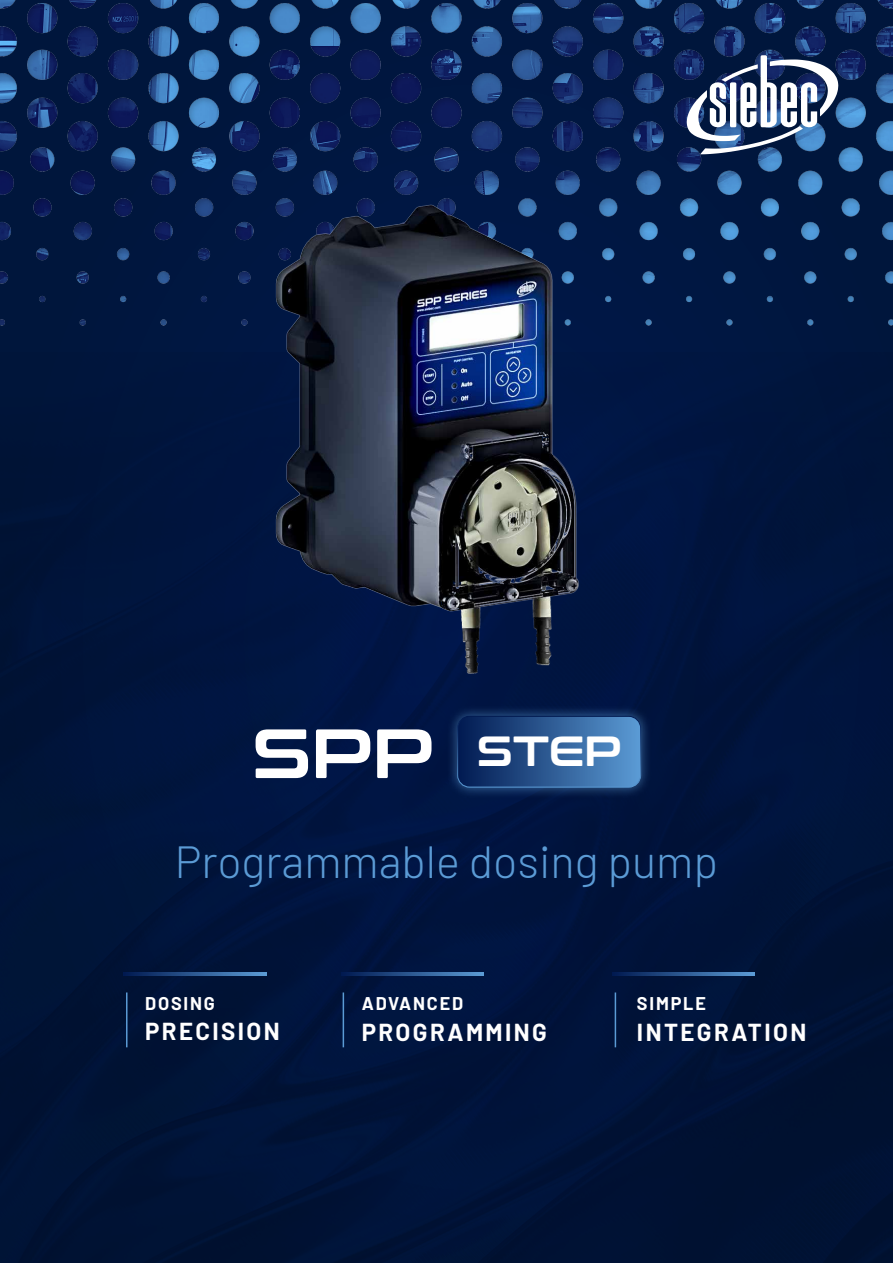
<style>
.page{position:relative;width:893px;height:1263px;background:#fff}
.page>*{position:absolute;margin:0;border:0;box-sizing:border-box;transform-origin:0 0}
.t1{font:300 45px "Barlow";color:#5b9bd5}
.t2{font:42px "Conthrax Sb";color:#fff}
.t3{font:700 24px "Barlow";letter-spacing:.1em;color:#fff}
.t4{font:700 18px "Barlow";letter-spacing:.1em;color:#fff}
.s1{font-size:69.45px}
</style>
<div class="page">
<img style="left:0;top:0;width:893px;height:1263px">
<img style="left:0;top:0;width:1px;height:910px">
<div style="left:446px;top:704px;width:206px;height:95px;background:#5b9bd5;opacity:.65"></div>
<svg style="left:458px;top:716px;width:183px;height:71px;background:#2d5a93"></svg>
<div style="left:457px;top:716px;width:184px;height:72px;border:1px solid #fff;border-radius:12px"></div>
<svg style="left:687px;top:55px;width:151px;height:99px"></svg>
<hr style="left:126px;top:992px;width:2px;height:55px;background:#5b9bd5">
<svg style="left:124px;top:973px;width:142px;height:2px"></svg>
<hr style="left:343px;top:992px;width:1px;height:55px;background:#5b9bd5">
<svg style="left:341px;top:973px;width:143px;height:2px"></svg>
<hr style="left:615px;top:992px;width:1px;height:55px;background:#5b9bd5">
<svg style="left:612px;top:973px;width:143px;height:2px"></svg>
<hr style="left:0;top:1175px;width:1px;height:88px;background:#001436">
<img style="left:225px;top:177px;width:421px;height:519px">
<h2 class="t2" style="left:252px;top:719px;width:371px"><span class="s1">SPP</span> STEP</h2>
<h1 class="t1" style="left:175px;top:829px;width:545px">Programmable dosing pump</h1>
<p class="t4" style="left:145px;top:991px;width:71px">DOSING</p>
<p class="t3" style="left:145px;top:1014px;width:136px">PRECISION</p>
<p class="t4" style="left:362px;top:991px;width:103px">ADVANCED</p>
<p class="t3" style="left:362px;top:1014px;width:187px">PROGRAMMING</p>
<p class="t4" style="left:637px;top:991px;width:70px">SIMPLE</p>
<p class="t3" style="left:637px;top:1014px;width:171px">INTEGRATION</p>
</div>
